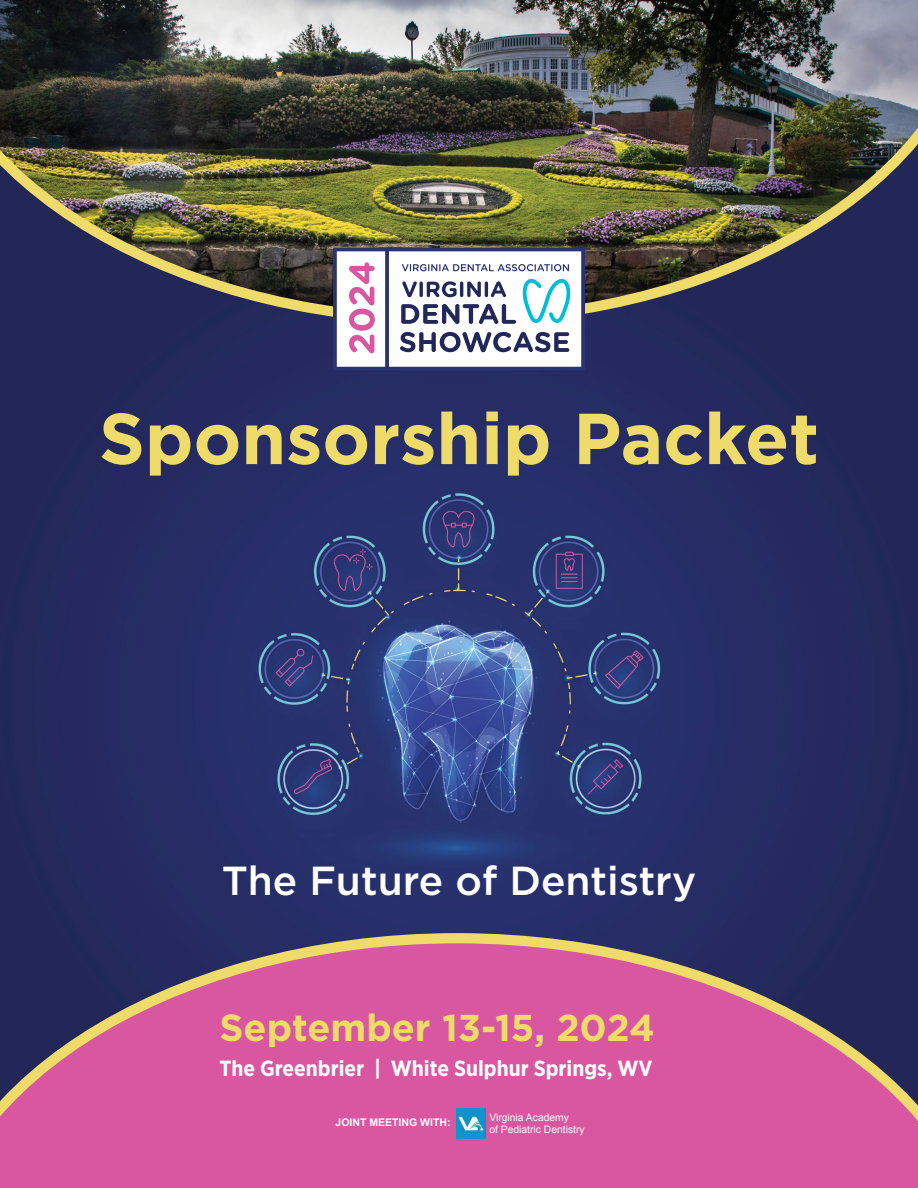
<style>
.page{position:relative;width:918px;height:1188px;background:#fff}
.page>*{position:absolute;margin:0;border:0;box-sizing:border-box;transform-origin:0 0}
.t1{font:700 72px "Gotham";color:#eedb6a}
.t2{font:500 40.5px "Gotham";color:#fff}
.t3{font:700 37.35px "Gotham";color:#eedb6a}
.t4{font:700 21.9px "Gotham Narrow";color:#fff}
.t5{font:700 10.5px "Arial";color:#fff}
.t6{font:10.35px/12.3px "Arial";color:#fff}
.s1{font-size:37.8px}
</style>
<div class="page">
<img style="left:0;top:325px;width:918px;height:608px">
<svg style="left:0;top:933px;width:918px;height:255px;background:#b55390"></svg>
<img style="left:0;top:0;width:918px;height:325px">
<img style="left:456px;top:1109px;width:30px;height:29px">
<svg style="left:333px;top:248px;width:252px;height:123px"></svg>
<h1 class="t1" style="left:99px;top:391px;width:722px">Sponsorship Packet</h1>
<h2 class="t2" style="left:222px;top:854px;width:476px">The Future of Dentistry</h2>
<h3 class="t3" style="left:219px;top:1003px;width:437px"><span class="s1">September</span> 13-15, 2024</h3>
<p class="t4" style="left:219px;top:1054px;width:435px">The Greenbrier | White Sulphur Springs, WV</p>
<p class="t6" style="left:489px;top:1111px;width:97px">Virginia Academy<br>of Pediatric Dentistry</p>
<p class="t5" style="left:335px;top:1116px;width:117px">JOINT MEETING WITH:</p>
</div>
